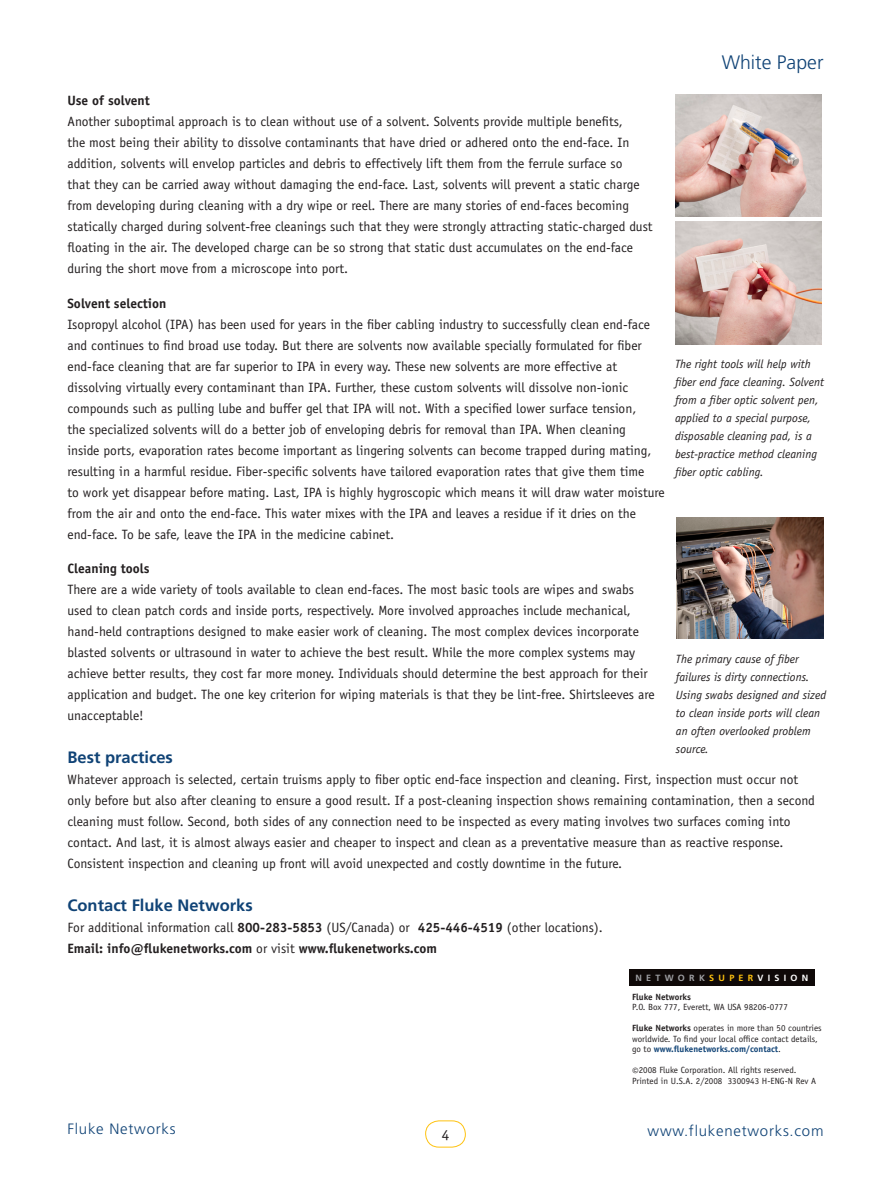
<style>
.page{position:relative;width:891px;height:1188px;background:#fff}
.page>*{position:absolute;margin:0;border:0;box-sizing:border-box;transform-origin:0 0}
.t1{font:300 19.5px "Frutiger";color:#104376}
.Frutiger_subhead{font:700 16.5px "Frutiger";color:#104376}
.t2{font:300 15px "Frutiger";letter-spacing:.05em;color:#104376}
.t3{font:15px "Officina Sans";color:#231f20}
.BODY{font:13.5px/21px "Officina Sans";color:#231f20}
.BODY-2{font:700 13.5px/21px "Officina Sans";color:#231f20}
.t4{font:italic 12px/18px "Officina Sans";color:#231f20}
.t5{font:9px/10.5px "Officina Sans";color:#231f20}
.t6{font:700 9px "Frutiger";letter-spacing:.475em;color:#a0a1a5}
.t7{font:700 9px "Officina Sans";color:#231f20}
.s1{font-weight:700}
.s2{font-weight:400}
.s3{color:#fec210}
.s4{color:#fff}
.s5{font-weight:700;color:#104376}
.s6{font-size:12px}
</style>
<div class="page">
<div style="left:425px;top:1120px;width:41px;height:28px;border:1px solid #fec210;border-radius:13px"></div>
<div style="left:629px;top:969px;width:186px;height:17px;background:#0f0908"></div>
<img style="left:677px;top:517px;width:147px;height:122px">
<img style="left:675px;top:94px;width:147px;height:123px">
<img style="left:675px;top:222px;width:147px;height:122px">
<h1 class="t1" style="left:722px;top:52px;width:103px">White Paper</h1>
<p class="BODY" style="left:68px;top:90px;width:587px"><span class="s1">Use of solvent<br></span>Another suboptimal approach is to clean without use of a solvent. Solvents provide multiple benefits,<br>the most being their ability to dissolve contaminants that have dried or adhered onto the end-face. In addition, solvents will envelop particles and debris to effectively lift them from the ferrule surface so<br>that they can be carried away without damaging the end-face. Last, solvents will prevent a static charge from developing during cleaning with a dry wipe or reel. There are many stories of end-faces becoming statically charged during solvent-free cleanings such that they were strongly attracting static-charged dust floating in the air. The developed charge can be so strong that static dust accumulates on the end-face during the short move from a microscope into port.</p>
<p class="BODY" style="left:68px;top:293px;width:599px"><span class="s1">Solvent selection<br></span>Isopropyl alcohol (IPA) has been used for years in the fiber cabling industry to successfully clean end-face and continues to find broad use today. But there are solvents now available specially formulated for fiber end-face cleaning that are far superior to IPA in every way. These new solvents are more effective at dissolving virtually every contaminant than IPA. Further, these custom solvents will dissolve non-ionic compounds such as pulling lube and buffer gel that IPA will not. With a specified lower surface tension,<br>the specialized solvents will do a better job of enveloping debris for removal than IPA. When cleaning<br>inside ports, evaporation rates become important as lingering solvents can become trapped during mating, resulting in a harmful residue. Fiber-specific solvents have tailored evaporation rates that give them time<br>to work yet disappear before mating. Last, IPA is highly hygroscopic which means it will draw water moisture from the air and onto the end-face. This water mixes with the IPA and leaves a residue if it dries on the end-face. To be safe, leave the IPA in the medicine cabinet.</p>
<p class="BODY" style="left:68px;top:558px;width:589px"><span class="s1">Cleaning tools<br></span>There are a wide variety of tools available to clean end-faces. The most basic tools are wipes and swabs used to clean patch cords and inside ports, respectively. More involved approaches include mechanical, hand-held contraptions designed to make easier work of cleaning. The most complex devices incorporate blasted solvents or ultrasound in water to achieve the best result. While the more complex systems may achieve better results, they cost far more money. Individuals should determine the best approach for their application and budget. The one key criterion for wiping materials is that they be lint-free. Shirtsleeves are unacceptable!</p>
<p class="Frutiger_subhead" style="left:68px;top:747px;width:107px">Best practices</p>
<p class="BODY" style="left:68px;top:769px;width:749px">Whatever approach is selected, certain truisms apply to fiber optic end-face inspection and cleaning. First, inspection must occur not only before but also after cleaning to ensure a good result. If a post-cleaning inspection shows remaining contamination, then a second cleaning must follow. Second, both sides of any connection need to be inspected as every mating involves two surfaces coming into contact. And last, it is almost always easier and cheaper to inspect and clean as a preventative measure than as reactive response.<br>Consistent inspection and cleaning up front will avoid unexpected and costly downtime in the future.</p>
<p class="Frutiger_subhead" style="left:68px;top:895px;width:187px">Contact Fluke Networks</p>
<p class="BODY-2" style="left:68px;top:916px;width:537px"><span class="s2">For additional information call</span> 800-283-5853 <span class="s2">(US/Canada) or</span> 425-446-4519 <span class="s2">(other locations).<br></span>Email: info@flukenetworks.com <span class="s2">or visit</span> www.flukenetworks.com</p>
<p class="t6" style="left:635px;top:973px;width:175px">NETWORK<span class="s3">SUPER</span><span class="s4">VISION</span></p>
<p class="t7" style="left:632px;top:991px;width:60px">Fluke Networks</p>
<p class="t5" style="left:632px;top:1002px;width:157px">P.O. Box 777, Everett, WA USA 98206-0777</p>
<p class="t5" style="left:632px;top:1023px;width:191px"><span class="s1">Fluke Networks</span> operates in more than 50 countries worldwide. To find your local office contact details, go to <span class="s5">www.flukenetworks.com/contact</span>.</p>
<p class="t5" style="left:632px;top:1065px;width:166px"><span class="s6">©</span>2008 Fluke Corporation. All rights reserved.</p>
<p class="t5" style="left:632px;top:1075px;width:186px">Printed in U.S.A. 2/2008 3300943 H-ENG-N Rev A</p>
<p class="t4" style="left:675px;top:355px;width:151px">The right tools will help with fiber end face cleaning. Solvent from a fiber optic solvent pen, applied to a special purpose, disposable cleaning pad, is a best-practice method cleaning fiber optic cabling.</p>
<p class="t4" style="left:676px;top:650px;width:152px">The primary cause of fiber failures is dirty connections.<br>Using swabs designed and sized to clean inside ports will clean an often overlooked problem source.</p>
<p class="t2" style="left:68px;top:1120px;width:110px">Fluke Networks</p>
<p class="t3" style="left:442px;top:1126px;width:9px">4</p>
<p class="t2" style="left:648px;top:1123px;width:177px">www.flukenetworks.com</p>
</div>
